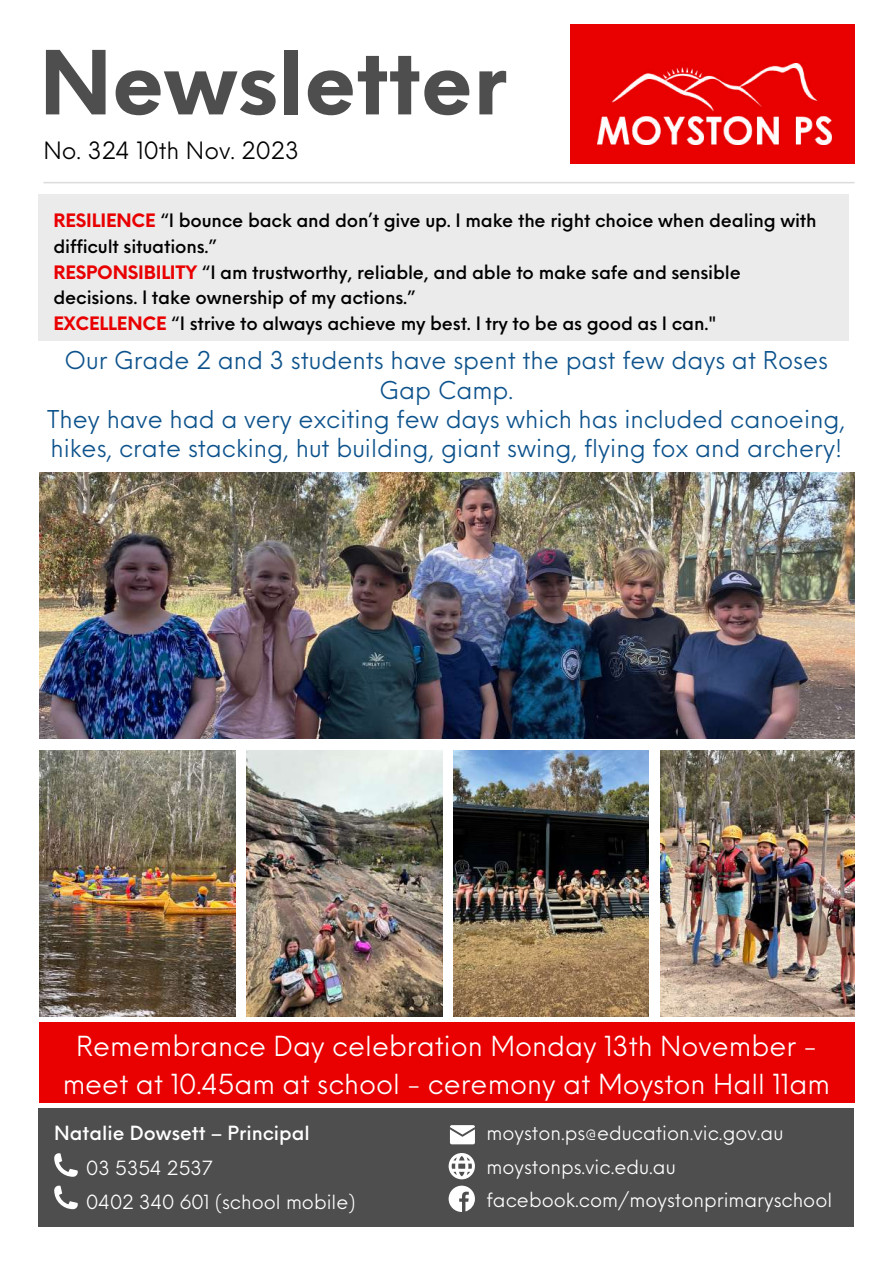
<style>
.page{position:relative;width:893px;height:1264px;background:#fff}
.page>*{position:absolute;margin:0;border:0;box-sizing:border-box;transform-origin:0 0}
.t1{font:700 85.95px "Neue Einstellung";color:#4e4e4e}
.t2{font:27px/38.2px "Neue Einstellung";color:#fff;text-align:center}
.t3{font:24px/29.2px "Neue Einstellung";color:#0c528c;text-align:center}
.t4{font:23.25px "Neue Einstellung";color:#000}
.t5{font:19.05px/33.5px "Neue Einstellung";color:#fff}
.t6{font:500 19.05px "Neue Einstellung";color:#fff}
.t7{font:500 18px/25.7px "Neue Einstellung";letter-spacing:-.01em;color:#000}
.s1{font-weight:700;color:#e90000}
</style>
<div class="page">
<img style="left:39px;top:472px;width:815px;height:267px">
<img style="left:39px;top:750px;width:196px;height:266px">
<img style="left:246px;top:750px;width:196px;height:266px">
<img style="left:453px;top:750px;width:196px;height:266px">
<img style="left:660px;top:750px;width:194px;height:266px">
<div style="left:39px;top:1108px;width:814px;height:118px;background:#4e4e4e"></div>
<svg style="left:54px;top:1153px;width:24px;height:23px"></svg>
<svg style="left:54px;top:1185px;width:24px;height:24px"></svg>
<svg style="left:450px;top:1125px;width:25px;height:19px"></svg>
<svg style="left:448px;top:1153px;width:27px;height:26px"></svg>
<svg style="left:448px;top:1185px;width:27px;height:26px"></svg>
<div style="left:570px;top:24px;width:285px;height:140px;background:#e90000"></div>
<hr style="left:43px;top:182px;width:811px;height:1px;background:#000">
<img style="left:597px;top:63px;width:234px;height:81px">
<div style="left:39px;top:195px;width:810px;height:146px;background:#ebebeb"></div>
<div style="left:39px;top:1022px;width:816px;height:80px;background:#e90000"></div>
<h1 class="t1" style="left:39px;top:5px;width:469px">Newsletter</h1>
<p class="t4" style="left:43px;top:130px;width:257px">No. 324 10th Nov. 2023</p>
<p class="t7" style="left:53px;top:206px;width:764px"><span class="s1">RESILIENCE</span> “I bounce back and don’t give up. I make the right choice when dealing with difficult situations.”<br><span class="s1">RESPONSIBILITY</span> “I am trustworthy, reliable, and able to make safe and sensible decisions. I take ownership of my actions.”<br><span class="s1">EXCELLENCE</span> “I strive to always achieve my best. I try to be as good as I can."</p>
<h3 class="t3" style="left:47px;top:343px;width:799px">Our Grade 2 and 3 students have spent the past few days at Roses Gap Camp.<br>They have had a very exciting few days which has included canoeing, hikes, crate stacking, hut building, giant swing, flying fox and archery!</h3>
<h2 class="t2" style="left:63px;top:1024px;width:768px">Remembrance Day celebration Monday 13th November - meet at 10.45am at school - ceremony at Moyston Hall 11am</h2>
<p class="t6" style="left:54px;top:1116px;width:257px">Natalie Dowsett – Principal</p>
<p class="t5" style="left:86px;top:1149px;width:271px">03 5354 2537<br>0402 340 601 (school mobile)</p>
<p class="t5" style="left:486px;top:1114px;width:347px">moyston.ps@education.vic.gov.au moystonps.vic.edu.au facebook.com/moystonprimaryschool</p>
</div>
